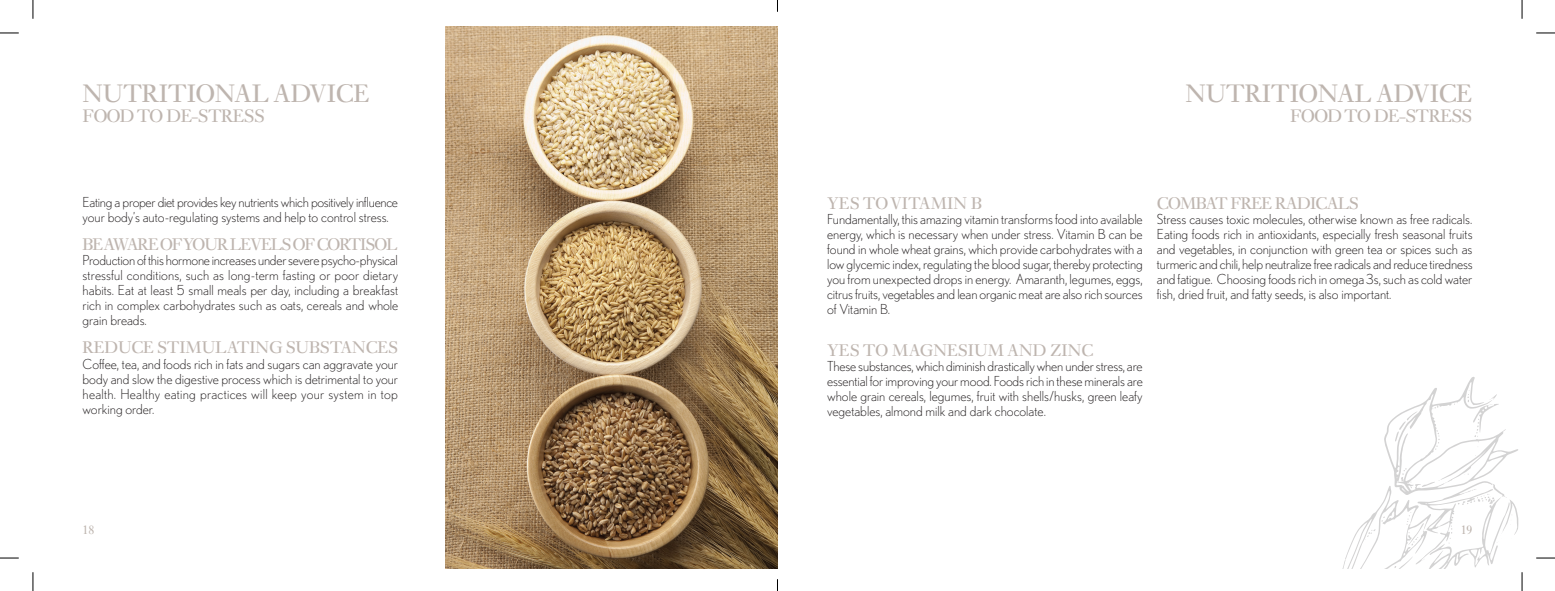
<style>
.page{position:relative;width:1555px;height:591px;background:#fff}
.page>*{position:absolute;margin:0;border:0;box-sizing:border-box;transform-origin:0 0}
.t1{font:26.25px "Ehrhardt";letter-spacing:-.01em;color:#beb5af}
.t2{font:18.75px "Ehrhardt";letter-spacing:-.03em;color:#beb5af}
.t3{font:17.5px "Ehrhardt";letter-spacing:-.01em;color:#beb5af}
.t4{font:17.5px "Ehrhardt";letter-spacing:-.06em;color:#beb5af}
.t5{font:17.5px "Ehrhardt";letter-spacing:-.04em;color:#beb5af}
.t6{font:300 13.75px/15px "Nobel";color:#231f20;text-align:justify}
.t7{font:300 13.75px/15px "Nobel";letter-spacing:-.02em;color:#231f20}
.t8{font:12.5px "Ehrhardt";color:#beb5af}
</style>
<div class="page">
<img style="left:445px;top:27px;width:332px;height:541px">
<svg style="left:0;top:32px;width:19px;height:2px"></svg>
<svg style="left:1536px;top:32px;width:18px;height:2px"></svg>
<svg style="left:0;top:557px;width:19px;height:1px"></svg>
<svg style="left:1536px;top:557px;width:18px;height:1px"></svg>
<svg style="left:32px;top:0;width:2px;height:19px"></svg>
<svg style="left:32px;top:572px;width:2px;height:18px"></svg>
<svg style="left:1521px;top:0;width:1px;height:19px"></svg>
<svg style="left:1342px;top:377px;width:180px;height:213px"></svg>
<h1 class="t1" style="left:83px;top:78px;width:288px">NUTRITIONAL ADVICE</h1>
<h2 class="t2" style="left:83px;top:105px;width:184px">FOOD TO DE-STRESS</h2>
<p class="t7" style="left:83px;top:194px;width:317px">Eating a proper diet provides key nutrients which positively influence your body’s auto-regulating systems and help to control stress.</p>
<p class="t4" style="left:83px;top:234px;width:317px">BE AWARE OF YOUR LEVELS OF CORTISOL</p>
<p class="t6" style="left:83px;top:252px;width:317px">Production of this hormone increases under severe psycho-physical stressful conditions, such as long-term fasting or poor dietary habits. Eat at least 5 small meals per day, including a breakfast rich in complex carbohydrates such as oats, cereals and whole grain breads.</p>
<p class="t3" style="left:83px;top:337px;width:317px">REDUCE STIMULATING SUBSTANCES</p>
<p class="t6" style="left:83px;top:355px;width:317px">Coffee, tea, and foods rich in fats and sugars can aggravate your body and slow the digestive process which is detrimental to your health. Healthy eating practices will keep your system in top working order.</p>
<h1 class="t1" style="left:1185px;top:78px;width:288px">NUTRITIONAL ADVICE</h1>
<h2 class="t2" style="left:1289px;top:105px;width:184px">FOOD TO DE-STRESS</h2>
<p class="t3" style="left:827px;top:193px;width:156px">YES TO VITAMIN B</p>
<p class="t6" style="left:827px;top:211px;width:317px">Fundamentally, this amazing vitamin transforms food into available energy, which is necessary when under stress. Vitamin B can be found in whole wheat grains, which provide carbohydrates with a low glycemic index, regulating the blood sugar, thereby protecting you from unexpected drops in energy. Amaranth, legumes, eggs, citrus fruits, vegetables and lean organic meat are also rich sources of Vitamin B.</p>
<p class="t3" style="left:827px;top:340px;width:268px">YES TO MAGNESIUM AND ZINC</p>
<p class="t6" style="left:827px;top:358px;width:317px">These substances, which diminish drastically when under stress, are essential for improving your mood. Foods rich in these minerals are whole grain cereals, legumes, fruit with shells/husks, green leafy vegetables, almond milk and dark chocolate.</p>
<p class="t5" style="left:1156px;top:193px;width:203px">COMBAT FREE RADICALS</p>
<p class="t6" style="left:1156px;top:211px;width:317px">Stress causes toxic molecules, otherwise known as free radicals.<br>Eating foods rich in antioxidants, especially fresh seasonal fruits and vegetables, in conjunction with green tea or spices such as turmeric and chili, help neutralize free radicals and reduce tiredness and fatigue. Choosing foods rich in omega 3s, such as cold water fish, dried fruit, and fatty seeds, is also important.</p>
<p class="t8" style="left:83px;top:522px;width:13px">18</p>
<p class="t8" style="left:1460px;top:522px;width:13px">19</p>
</div>
